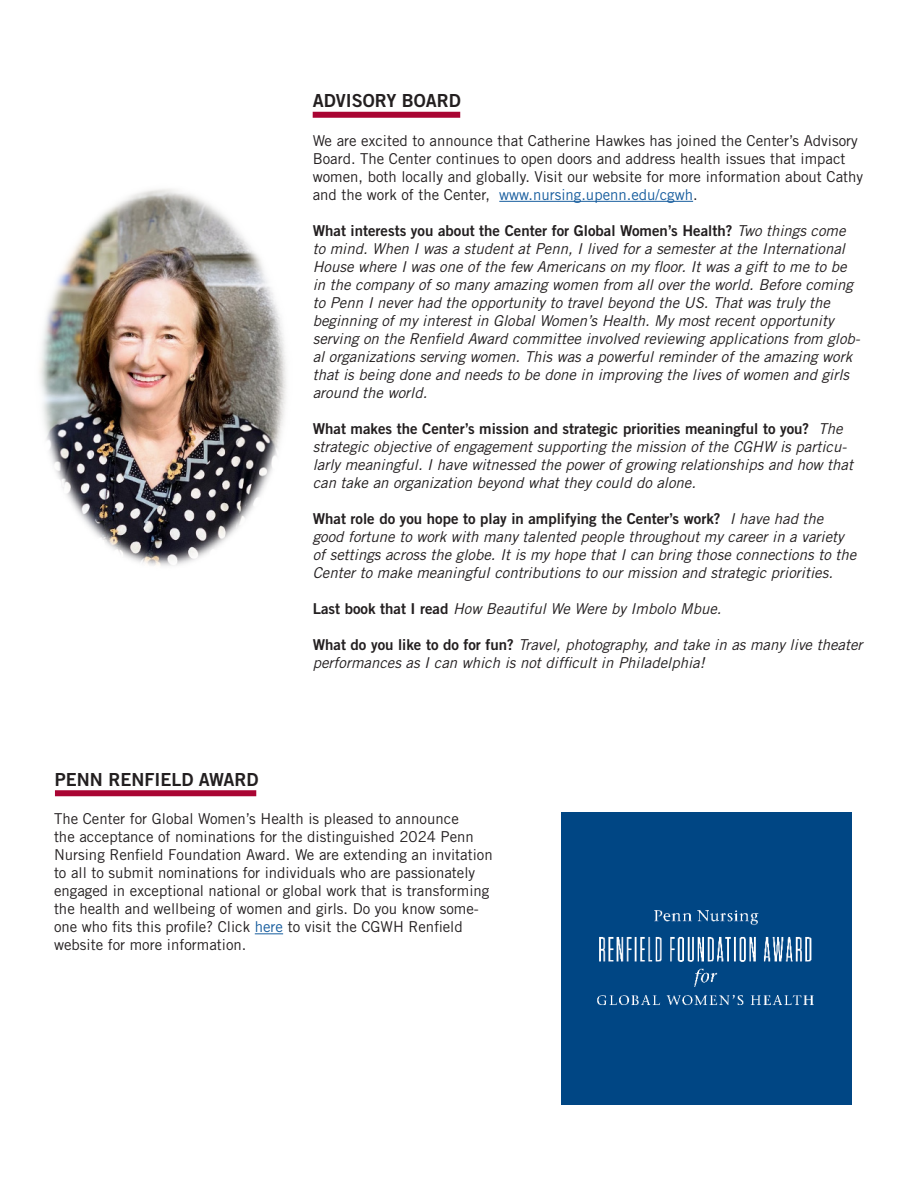
<style>
.page{position:relative;width:918px;height:1188px;background:#fff}
.page>*{position:absolute;margin:0;border:0;box-sizing:border-box;transform-origin:0 0}
.t1{font:18px "Trade Gothic LT Std Bd 2";color:#231f20}
.t2{font:italic 15px/18px "Trade Gothic LT Std";color:#231f20}
.t3{font:15px/18px "Trade Gothic LT Std";color:#231f20}
.s1{color:#175d9e}
.s2{font-family:"Trade Gothic LT Std Bd 2";font-style:normal}
</style>
<div class="page">
<hr style="left:499px;top:201px;width:194px;height:1px;background:#175d9e">
<div style="left:313px;top:112px;width:147px;height:6px;background:#a90533"></div>
<div style="left:55px;top:790px;width:201px;height:6px;background:#a90533"></div>
<img style="left:39px;top:189px;width:248px;height:377px">
<svg style="left:255px;top:933px;width:28px;height:1px"></svg>
<div style="left:562px;top:813px;width:290px;height:292px;background:#004684"></div>
<p class="t1" style="left:313px;top:90px;width:150px">ADVISORY BOARD</p>
<p class="t3" style="left:313px;top:131px;width:552px">We are excited to announce that Catherine Hawkes has joined the Center’s Advisory Board. The Center continues to open doors and address health issues that impact women, both locally and globally. Visit our website for more information about Cathy and the work of the Center, <span class="s1">www.nursing.upenn.edu/cgwh</span>.</p>
<p class="t2" style="left:313px;top:222px;width:549px"><span class="s2">What interests you about the Center for Global Women’s Health?</span> Two things come to mind. When I was a student at Penn, I lived for a semester at the International House where I was one of the few Americans on my floor. It was a gift to me to be in the company of so many amazing women from all over the world. Before coming to Penn I never had the opportunity to travel beyond the US. That was truly the beginning of my interest in Global Women’s Health. My most recent opportunity serving on the Renfield Award committee involved reviewing applications from glob&shy;al organizations serving women. This was a powerful reminder of the amazing work that is being done and needs to be done in improving the lives of women and girls around the world.</p>
<p class="t2" style="left:313px;top:420px;width:542px"><span class="s2">What makes the Center’s mission and strategic priorities meaningful to you?</span> The strategic objective of engagement supporting the mission of the CGHW is particu&shy;larly meaningful. I have witnessed the power of growing relationships and how that can take an organization beyond what they could do alone.</p>
<p class="t2" style="left:313px;top:510px;width:545px"><span class="s2">What role do you hope to play in amplifying the Center’s work?</span> I have had the good fortune to work with many talented people throughout my career in a variety of settings across the globe. It is my hope that I can bring those connections to the Center to make meaningful contributions to our mission and strategic priorities.</p>
<p class="t2" style="left:313px;top:600px;width:410px"><span class="s2">Last book that I read</span> How Beautiful We Were by Imbolo Mbue.</p>
<p class="t2" style="left:313px;top:636px;width:551px"><span class="s2">What do you like to do for fun?</span> Travel, photography, and take in as many live theater performances as I can which is not difficult in Philadelphia!</p>
<p class="t1" style="left:55px;top:768px;width:205px">PENN RENFIELD AWARD</p>
<p class="t3" style="left:54px;top:810px;width:440px">The Center for Global Women’s Health is pleased to announce<br>the acceptance of nominations for the distinguished 2024 Penn Nursing Renfield Foundation Award. We are extending an invitation to all to submit nominations for individuals who are passionately engaged in exceptional national or global work that is transforming the health and wellbeing of women and girls. Do you know some&shy;one who fits this profile? Click <span class="s1">here</span> to visit the CGWH Renfield website for more information.</p>
</div>
